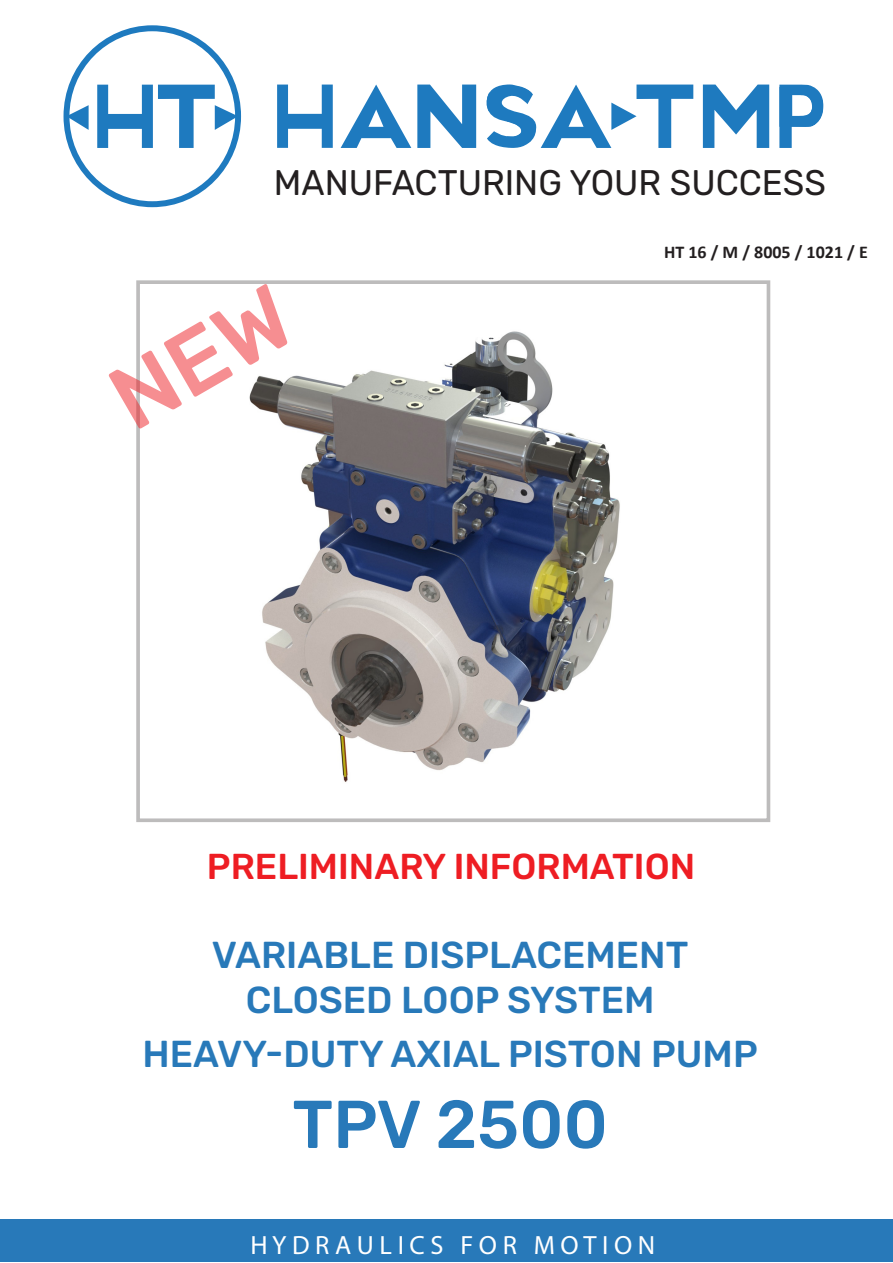
<style>
.page{position:relative;width:893px;height:1263px;background:#fff}
.page>*{position:absolute;margin:0;border:0;box-sizing:border-box;transform-origin:0 0}
.t1{font:500 67.5px "Rubik";color:#2879b9}
.t2{font:500 37.5px "Rubik";color:#2879b9}
.t3{font:500 36px "Rubik";color:#ee1d23}
.t4{font:300 35.55px "Rubik";color:#231f20}
.t5{font:26.4px "Myriad Pro";color:#fff}
.t6{font:700 18px "Calibri";color:#231f20}
</style>
<div class="page">
<div style="left:0;top:1219px;width:893px;height:43px;background:#2879b9"></div>
<img style="left:262px;top:331px;width:358px;height:451px">
<svg style="left:779px;top:84px;width:45px;height:64px"></svg>
<svg style="left:703px;top:85px;width:66px;height:63px"></svg>
<svg style="left:417px;top:85px;width:59px;height:63px"></svg>
<div style="left:64px;top:25px;width:177px;height:182px;border:6px solid #1e7abf;border-radius:50%"></div>
<svg style="left:66px;top:105px;width:23px;height:25px"></svg>
<svg style="left:97px;top:85px;width:141px;height:63px"></svg>
<svg style="left:341px;top:85px;width:70px;height:63px"></svg>
<svg style="left:486px;top:84px;width:207px;height:64px"></svg>
<svg style="left:277px;top:85px;width:56px;height:63px"></svg>
<svg style="left:136px;top:283px;width:162px;height:146px"></svg>
<p class="t4" style="left:274px;top:162px;width:553px">MANUFACTURING YOUR SUCCESS</p>
<p class="t6" style="left:664px;top:239px;width:205px">HT 16 / M / 8005 / 1021 / E</p>
<p class="t3" style="left:207px;top:846px;width:490px">PRELIMINARY INFORMATION</p>
<p class="t2" style="left:212px;top:933px;width:478px">VARIABLE DISPLACEMENT</p>
<p class="t2" style="left:246px;top:978px;width:410px">CLOSED LOOP SYSTEM</p>
<p class="t2" style="left:142px;top:1032px;width:617px">HEAVY-DUTY AXIAL PISTON PUMP</p>
<p class="t1" style="left:292px;top:1086px;width:317px">TPV 2500</p>
<p class="t5" style="left:250px;top:1228px;width:406px">H Y D R A U L I C S F O R M O T I O N</p>
</div>
